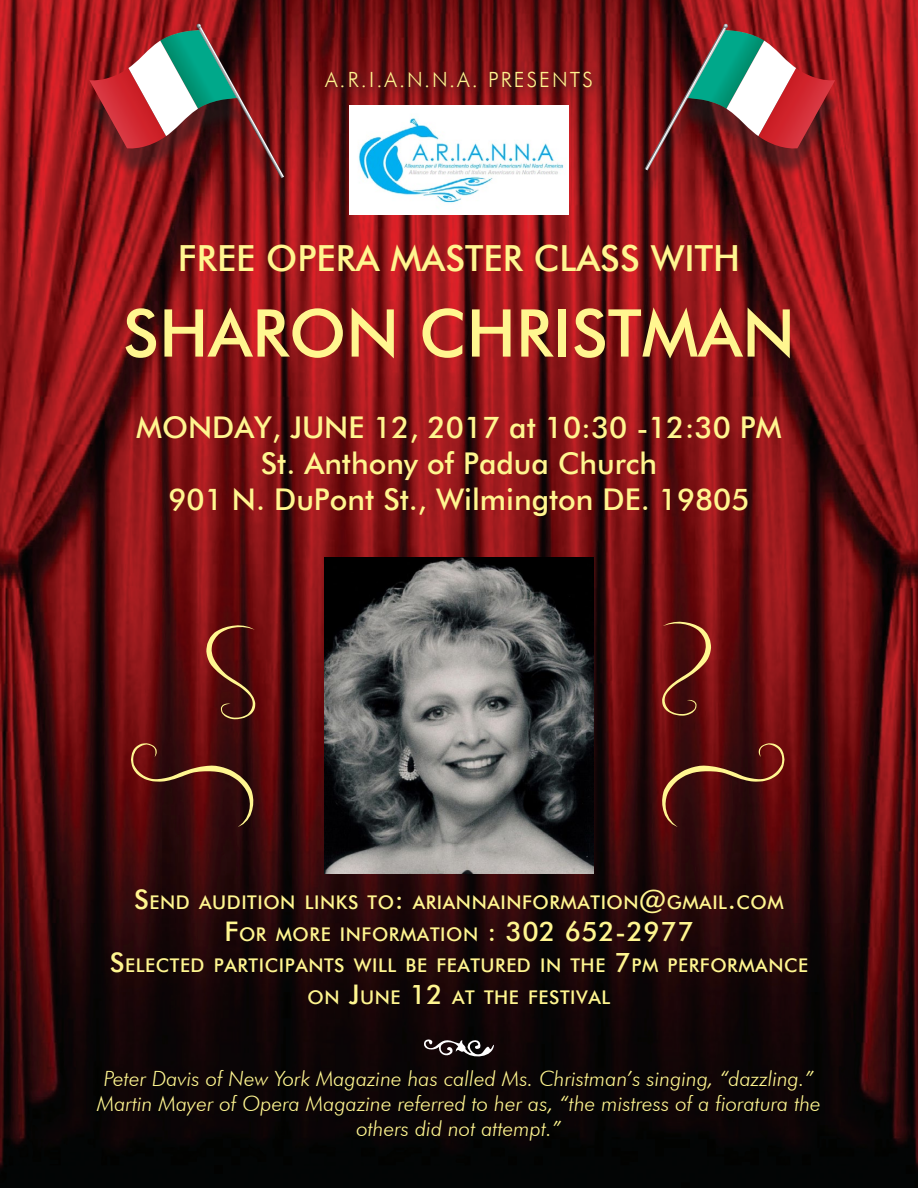
<style>
.page{position:relative;width:918px;height:1188px;background:#fff}
.page>*{position:absolute;margin:0;border:0;box-sizing:border-box;transform-origin:0 0}
.t1{font:500 66px "Futura BT";color:#fff690}
.t2{font:500 36px "Futura BT";color:#fff690}
.t3{font:500 30px "Futura BT";color:#fff690}
.t4{font:italic 300 21px/25.2px "Futura BT";color:#fff690;text-align:center}
.t5{font:300 21px "Futura BT";letter-spacing:.1em;color:#fff690}
.t6{font:500 18.9px "Futura BT";letter-spacing:.03em;color:#fff690}
.s1{font-size:27px}
</style>
<div class="page">
<img style="left:0;top:0;width:918px;height:1188px">
<img style="left:350px;top:106px;width:218px;height:109px">
<img style="left:325px;top:558px;width:268px;height:316px">
<svg style="left:319px;top:66px;width:282px;height:31px;background:#751316"></svg>
<div style="left:636px;top:36px;width:205px;height:161px;background:#231f20;opacity:.5"></div>
<div style="left:81px;top:36px;width:209px;height:169px;background:#231f20;opacity:.5"></div>
<svg style="left:423px;top:1036px;width:71px;height:24px;background:#423a3b"></svg>
<svg style="left:662px;top:743px;width:122px;height:84px;background:#551a14"></svg>
<svg style="left:131px;top:743px;width:122px;height:84px;background:#4e1914"></svg>
<svg style="left:662px;top:622px;width:49px;height:94px;background:#6f251c"></svg>
<svg style="left:206px;top:625px;width:49px;height:94px;background:#62241a"></svg>
<svg style="left:645px;top:24px;width:190px;height:147px;background:#804342"></svg>
<svg style="left:89px;top:24px;width:195px;height:154px;background:#80403f"></svg>
<p class="t5" style="left:325px;top:67px;width:269px">A.R.I.A.N.N.A. PRESENTS</p>
<p class="t2" style="left:178px;top:236px;width:564px">FREE OPERA MASTER CLASS WITH</p>
<p class="t1" style="left:123px;top:293px;width:674px">SHARON CHRISTMAN</p>
<p class="t3" style="left:136px;top:409px;width:647px">MONDAY, JUNE 12, 2017 at 10:30 -12:30 PM</p>
<p class="t3" style="left:261px;top:445px;width:398px">St. Anthony of Padua Church</p>
<p class="t3" style="left:169px;top:481px;width:583px">901 N. DuPont St., Wilmington DE. 19805</p>
<p class="t6" style="left:134px;top:891px;width:651px"><span class="s1">S</span>END AUDITION LINKS TO<span class="s1">:</span> ARIANNAINFORMATION<span class="s1">@</span>GMAIL<span class="s1">.</span>COM</p>
<p class="t6" style="left:224px;top:923px;width:471px"><span class="s1">F</span>OR MORE INFORMATION <span class="s1">: 302 652-2977</span></p>
<p class="t6" style="left:110px;top:954px;width:700px"><span class="s1">S</span>ELECTED PARTICIPANTS WILL BE FEATURED IN THE <span class="s1">7</span>PM PERFORMANCE</p>
<p class="t6" style="left:308px;top:986px;width:304px">ON <span class="s1">J</span>UNE <span class="s1">12</span> AT THE FESTIVAL</p>
<p class="t4" style="left:97px;top:1066px;width:726px">Peter Davis of New York Magazine has called Ms. Christman’s singing, “dazzling.”<br>Martin Mayer of Opera Magazine referred to her as, “the mistress of a fioratura the others did not attempt.”</p>
</div>
